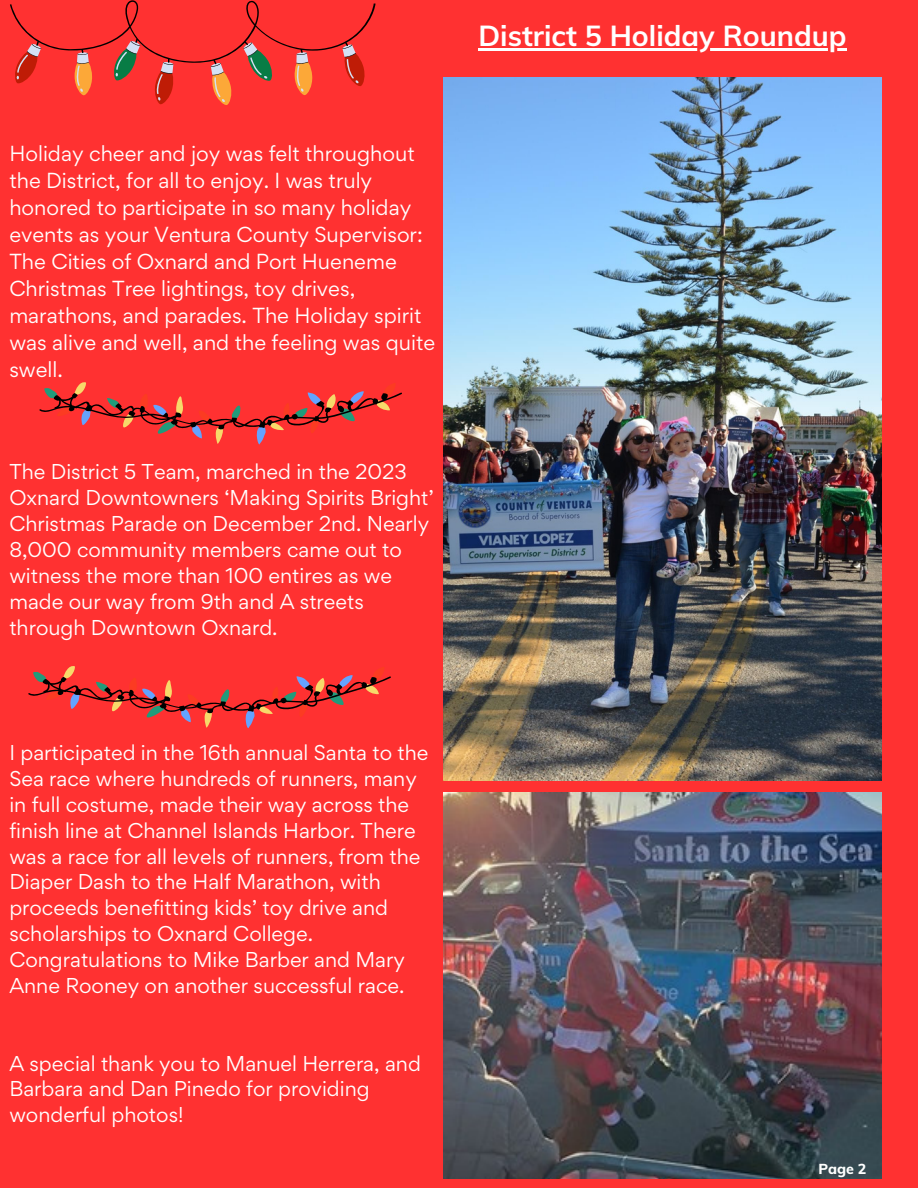
<style>
.page{position:relative;width:918px;height:1188px;background:#ff3131}
.page>*{position:absolute;margin:0;border:0;box-sizing:border-box;transform-origin:0 0}
.t1{font:28.65px "RTL Bayan Bold";color:#fff}
.t2{font:19.5px/27px "Gordita";color:#fff}
.t3{font:19.2px/25.8px "Gordita";color:#fff}
.t4{font:14.25px "RTL Bayan Black";color:#fff}
</style>
<div class="page">
<img style="left:444px;top:78px;width:437px;height:703px">
<img style="left:444px;top:792px;width:437px;height:386px">
<svg style="left:10px;top:0;width:366px;height:105px"></svg>
<svg style="left:28px;top:666px;width:363px;height:62px"></svg>
<hr style="left:478px;top:48px;width:369px;height:2px;background:#fff">
<svg style="left:39px;top:382px;width:363px;height:63px"></svg>
<p class="t2" style="left:9px;top:139px;width:427px">Holiday cheer and joy was felt throughout the District, for all to enjoy. I was truly honored to participate in so many holiday events as your Ventura County Supervisor:<br>The Cities of Oxnard and Port Hueneme Christmas Tree lightings, toy drives, marathons, and parades. The Holiday spirit was alive and well, and the feeling was quite swell.</p>
<p class="t3" style="left:9px;top:459px;width:426px">The District 5 Team, marched in the 2023<br>Oxnard Downtowners ‘Making Spirits Bright’ Christmas Parade on December 2nd. Nearly 8,000 community members came out to witness the more than 100 entires as we made our way from 9th and A streets through Downtown Oxnard.</p>
<p class="t3" style="left:9px;top:740px;width:421px">I participated in the 16th annual Santa to the Sea race where hundreds of runners, many in full costume, made their way across the finish line at Channel Islands Harbor. There was a race for all levels of runners, from the Diaper Dash to the Half Marathon, with proceeds benefitting kids’ toy drive and scholarships to Oxnard College.<br>Congratulations to Mike Barber and Mary Anne Rooney on another successful race.</p>
<p class="t3" style="left:9px;top:1050px;width:413px">A special thank you to Manuel Herrera, and<br>Barbara and Dan Pinedo for providing wonderful photos!</p>
<p class="t1" style="left:478px;top:17px;width:370px">District 5 Holiday Roundup</p>
<p class="t4" style="left:818px;top:1160px;width:50px">Page 2</p>
</div>
